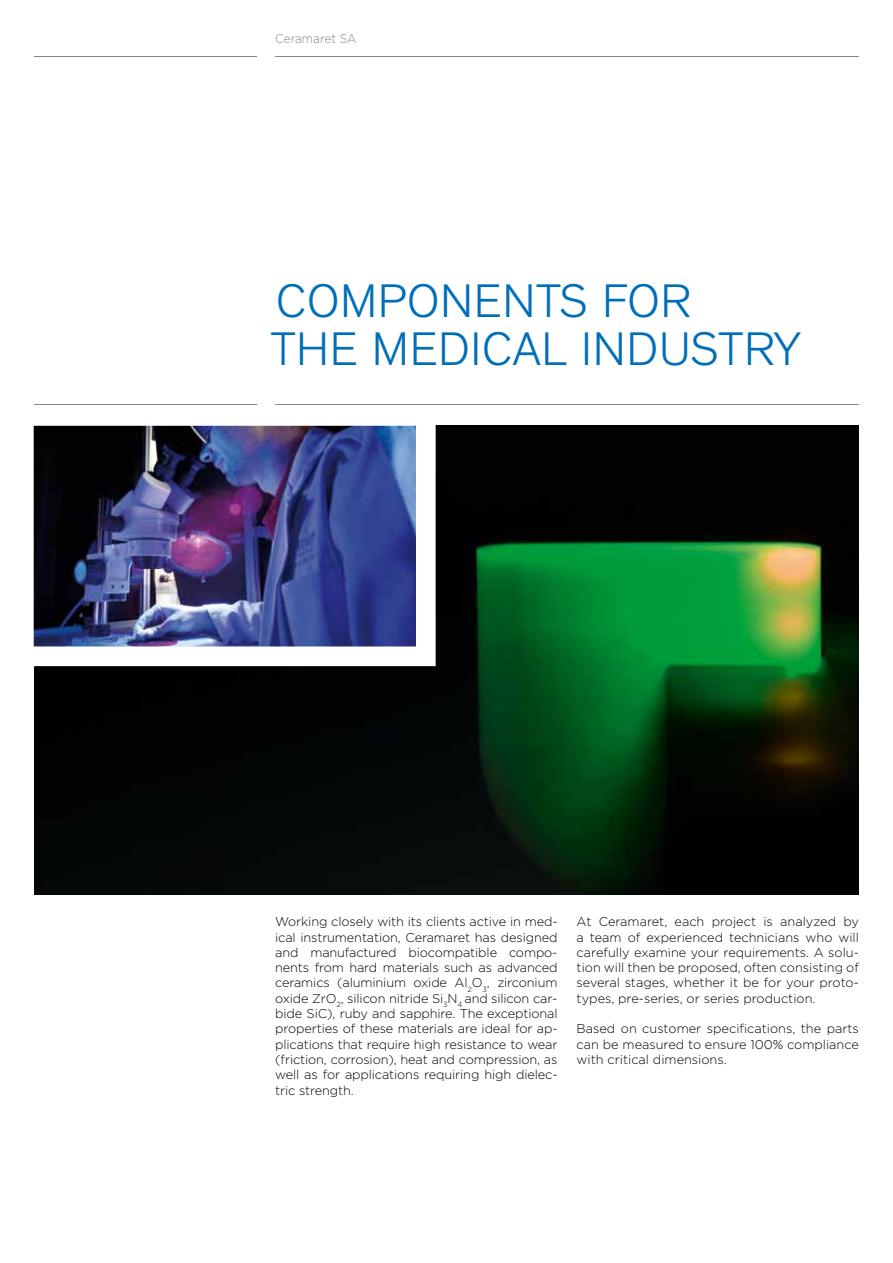
<style>
.page{position:relative;width:893px;height:1263px;background:#fff}
.page>*{position:absolute;margin:0;border:0;box-sizing:border-box;transform-origin:0 0}
.t1{font:300 48px/48px "Theinhardt";letter-spacing:.015em;color:#006eb9}
.t2{font:300 12.75px/15.3px "Gotham HTF";color:#000;text-align:justify}
.t3{font:300 12.75px "Gotham HTF";color:#868786;scale:.93 1}
</style>
<div class="page">
<hr style="left:34px;top:404px;width:222px;height:1px;background:#868786">
<hr style="left:275px;top:404px;width:584px;height:1px;background:#868786">
<img style="left:34px;top:425px;width:825px;height:469px">
<img style="left:33px;top:425px;width:403px;height:241px">
<hr style="left:34px;top:56px;width:222px;height:1px;background:#868786">
<hr style="left:275px;top:56px;width:584px;height:1px;background:#868786">
<p class="t3" style="left:275px;top:32px;width:89px">Ceramaret SA</p>
<h1 class="t1" style="left:271px;top:277px;width:531px">COMPONENTS FOR<br>THE MEDICAL INDUSTRY</h1>
<p class="t2" style="left:275px;top:914px;width:284px">Working closely with its clients active in med&shy;ical instrumentation, Ceramaret has designed and manufactured biocompatible compo&shy;nents from hard materials such as advanced ceramics (aluminium oxide Al<sub>2</sub>O<sub>3</sub>, zirconium oxide ZrO<sub>2</sub>, silicon nitride Si<sub>3</sub>N<sub>4</sub> and silicon car&shy;bide SiC), ruby and sapphire. The exceptional properties of these materials are ideal for ap&shy;plications that require high resistance to wear (friction, corrosion), heat and compression, as well as for applications requiring high dielec&shy;tric strength.</p>
<p class="t2" style="left:577px;top:914px;width:284px">At Ceramaret, each project is analyzed by a team of experienced technicians who will carefully examine your requirements. A solu&shy;tion will then be proposed, often consisting of several stages, whether it be for your proto&shy;types, pre-series, or series production.</p>
<p class="t2" style="left:577px;top:1021px;width:284px">Based on customer specifications, the parts can be measured to ensure 100% compliance with critical dimensions.</p>
</div>
